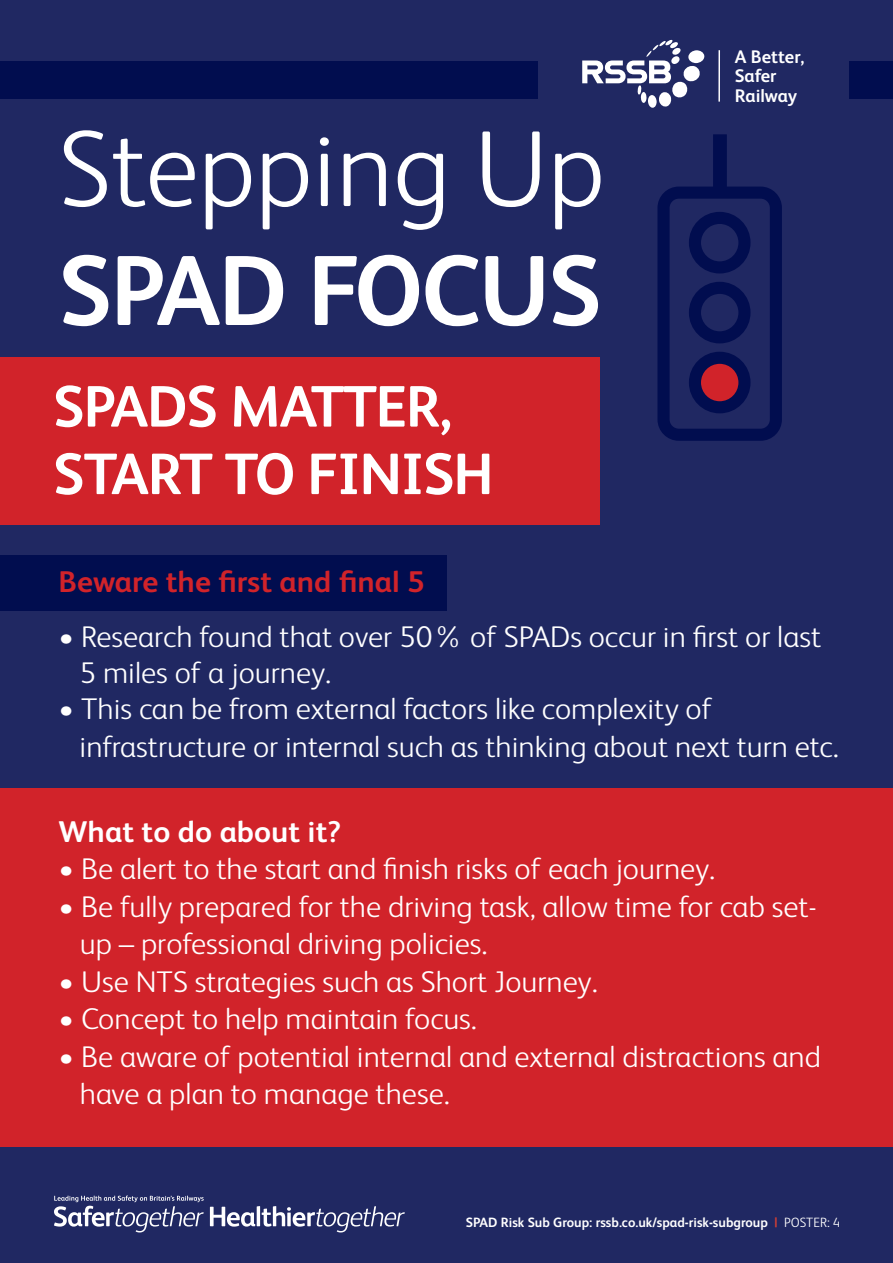
<style>
.page{position:relative;width:893px;height:1263px;background:#202862}
.page>*{position:absolute;margin:0;border:0;box-sizing:border-box;transform-origin:0 0}
.t1{font:300 108.45px "FS Albert";color:#fff}
.t2{font:700 99.6px "FS Albert";letter-spacing:-.02em;color:#fff}
.t3{font:700 58.5px/67.5px "FS Albert";letter-spacing:-.02em;color:#fff}
.t4{font:300 30px/37.5px "FS Albert";color:#fff}
.t5{font:700 30px "FS Albert";color:#d1232a}
.t6{font:700 30px "FS Albert";color:#fff}
.t7{font:700 18.3px/19.6px "FS Albert";color:#fff}
.t8{font:700 13.5px "FS Albert";color:#fff}
.s1{color:#d53f33}
.s2{font-weight:300}
</style>
<div class="page">
<div style="left:0;top:788px;width:893px;height:358px;background:#d1232a"></div>
<div style="left:688px;top:50px;width:16px;height:13px;background:#fff;border-radius:50%"></div>
<svg style="left:582px;top:40px;width:119px;height:68px"></svg>
<hr style="left:718px;top:50px;width:2px;height:52px;background:#fff">
<div style="left:0;top:61px;width:538px;height:38px;background:#010d4f"></div>
<div style="left:849px;top:61px;width:44px;height:38px;background:#010d4f"></div>
<div style="left:657px;top:187px;width:125px;height:254px;border:12px solid #010d4f;border-radius:15px"></div>
<div style="left:689px;top:212px;width:61px;height:61px;border:12px solid #010d4f;border-radius:50%"></div>
<div style="left:689px;top:282px;width:61px;height:61px;border:12px solid #010d4f;border-radius:50%"></div>
<svg style="left:695px;top:358px;width:49px;height:49px"></svg>
<div style="left:689px;top:352px;width:61px;height:61px;border:12px solid #010d4f;border-radius:50%"></div>
<div style="left:713px;top:134px;width:14px;height:55px;background:#010d4f"></div>
<svg style="left:210px;top:1206px;width:195px;height:26px"></svg>
<svg style="left:54px;top:1195px;width:150px;height:37px"></svg>
<div style="left:0;top:555px;width:446px;height:56px;background:#010d4f"></div>
<div style="left:0;top:357px;width:599px;height:168px;background:#d1232a"></div>
<p class="t1" style="left:59px;top:98px;width:548px">Stepping Up</p>
<p class="t2" style="left:59px;top:223px;width:545px">SPAD FOCUS</p>
<p class="t3" style="left:53px;top:370px;width:442px">SPADS MATTER,<br>START TO FINISH</p>
<p class="t7" style="left:735px;top:46px;width:71px">A Better,<br>Safer<br>Railway</p>
<p class="t5" style="left:59px;top:561px;width:368px">Beware the first and final 5</p>
<p class="t4" style="left:80px;top:618px;width:743px;line-height:36px;text-indent:-21px">• Research found that over 50% of SPADs occur in first or last<br>5 miles of a journey.</p>
<p class="t4" style="left:80px;top:689px;width:761px;text-indent:-21px">• This can be from external factors like complexity of infrastructure or internal such as thinking about next turn etc.</p>
<p class="t6" style="left:59px;top:811px;width:284px">What to do about it?</p>
<p class="t4" style="left:59px;top:849px;width:658px">• Be alert to the start and finish risks of each journey.</p>
<p class="t4" style="left:80px;top:886px;width:739px;text-indent:-21px">• Be fully prepared for the driving task, allow time for cab set&shy;up – professional driving policies.</p>
<p class="t4" style="left:59px;top:961px;width:541px">• Use NTS strategies such as Short Journey.</p>
<p class="t4" style="left:59px;top:999px;width:420px">• Concept to help maintain focus.</p>
<p class="t4" style="left:80px;top:1036px;width:743px;text-indent:-21px">• Be aware of potential internal and external distractions and have a plan to manage these.</p>
<p class="t8" style="left:466px;top:1213px;width:376px">SPAD Risk Sub Group: rssb.co.uk/spad-risk-subgroup <span class="s1">|</span> <span class="s2">POSTER: 4</span></p>
</div>
